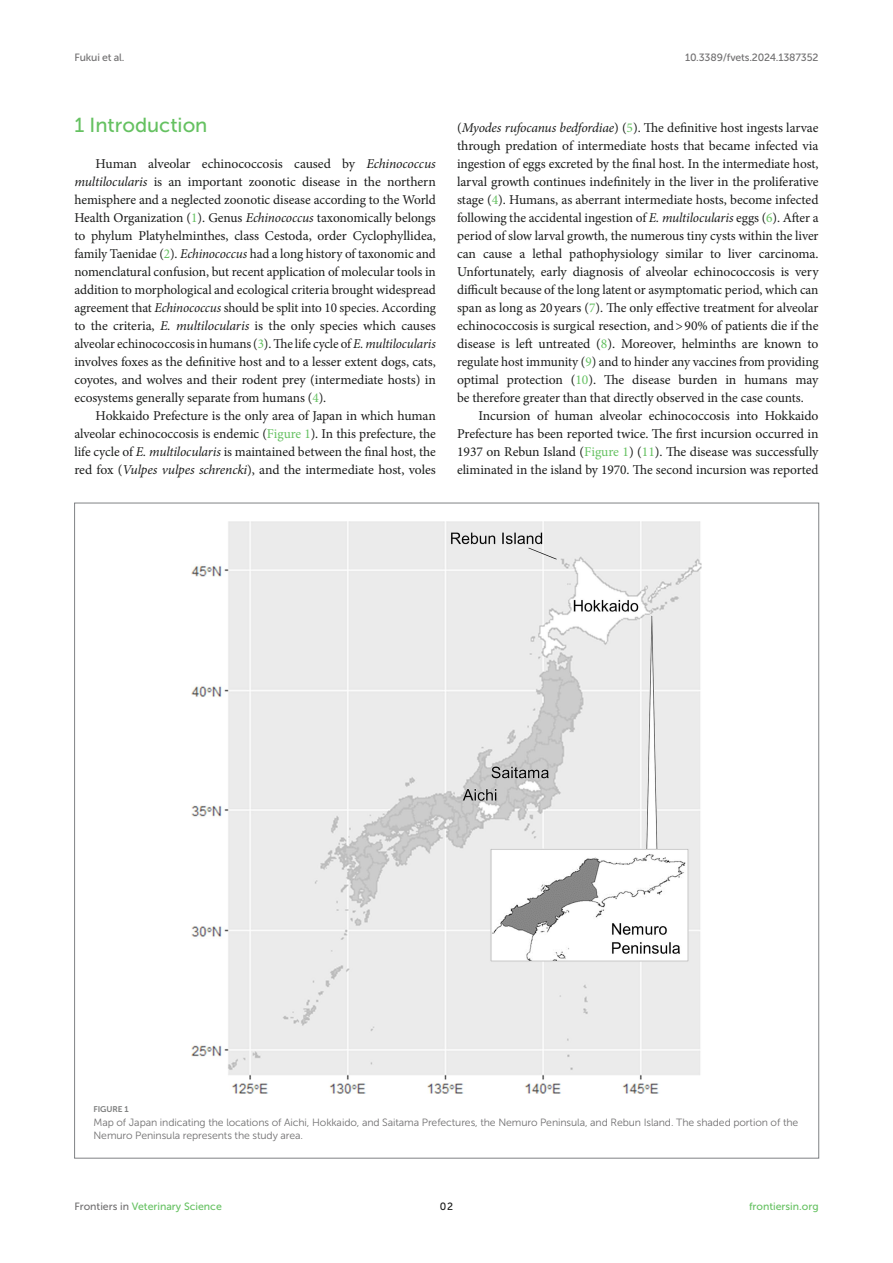
<style>
.page{position:relative;width:893px;height:1263px;background:#fff}
.page>*{position:absolute;margin:0;border:0;box-sizing:border-box;transform-origin:0 0}
.HEAD_1{font:20.25px "Museo Sans 500";color:#65c161}
.TEXT{font:13.5px/18px "Minion Pro";letter-spacing:-.005em;color:#1b1c1b;text-align:justify}
.TEXT_FLUSH{font:13.5px/18px "Minion Pro";letter-spacing:-.005em;color:#1b1c1b;text-align:justify}
.FIG_LEG{font:10.5px/13.5px "Museo Sans 300";letter-spacing:-.01em;color:#706f70}
.t1{font:10.5px "Museo Sans 500";color:#65c161}
.t2{font:10.5px "Museo Sans 500";letter-spacing:-.015em;color:#706f70}
.t3{font:10.5px "Museo Sans 500";color:#1b1c1b}
.FIG_HD{font:8.25px "Museo Sans 700";letter-spacing:-.01em;color:#7e7f7f}
.s1{font-style:italic}
.s2{color:#65c161}
.s3{color:#706f70}
</style>
<div class="page">
<img style="left:192px;top:522px;width:510px;height:571px">
<p class="t2" style="left:74px;top:51px;width:52px">Fukui et al.</p>
<p class="t2" style="left:685px;top:51px;width:135px">10.3389/fvets.2024.1387352</p>
<p class="HEAD_1" style="left:74px;top:114px;width:135px">1 Introduction</p>
<p class="TEXT_FLUSH" style="left:74px;top:155px;width:363px;text-indent:21px">Human alveolar echinococcosis caused by <span class="s1">Echinococcus multilocularis</span> is an important zoonotic disease in the northern hemisphere and a neglected zoonotic disease according to the World Health Organization (<span class="s2">1</span>). Genus <span class="s1">Echinococcus</span> taxonomically belongs to phylum Platyhelminthes, class Cestoda, order Cyclophyllidea, family Taenidae (<span class="s2">2</span>). <span class="s1">Echinococcus</span> had a long history of taxonomic and nomenclatural confusion, but recent application of molecular tools in addition to morphological and ecological criteria brought widespread agreement that <span class="s1">Echinococcus</span> should be split into 10 species. According to the criteria, <span class="s1">E. multilocularis</span> is the only species which causes alveolar echinococcosis in humans (<span class="s2">3</span>). The life cycle of <span class="s1">E. multilocularis </span>involves foxes as the definitive host and to a lesser extent dogs, cats, coyotes, and wolves and their rodent prey (intermediate hosts) in ecosystems generally separate from humans (<span class="s2">4</span>).</p>
<p class="TEXT" style="left:74px;top:407px;width:363px;text-indent:21px">Hokkaido Prefecture is the only area of Japan in which human alveolar echinococcosis is endemic (<span class="s2">Figure 1</span>). In this prefecture, the life cycle of <span class="s1">E. multilocularis</span> is maintained between the final host, the red fox (<span class="s1">Vulpes vulpes schrencki</span>), and the intermediate host, voles</p>
<p class="TEXT" style="left:457px;top:119px;width:363px">(<span class="s1">Myodes rufocanus bedfordiae</span>) (<span class="s2">5</span>). The definitive host ingests larvae through predation of intermediate hosts that became infected via ingestion of eggs excreted by the final host. In the intermediate host, larval growth continues indefinitely in the liver in the proliferative stage (<span class="s2">4</span>). Humans, as aberrant intermediate hosts, become infected following the accidental ingestion of <span class="s1">E. multilocularis</span> eggs (<span class="s2">6</span>). After a period of slow larval growth, the numerous tiny cysts within the liver can cause a lethal pathophysiology similar to liver carcinoma.<br>Unfortunately, early diagnosis of alveolar echinococcosis is very difficult because of the long latent or asymptomatic period, which can span as long as 20years (<span class="s2">7</span>). The only effective treatment for alveolar echinococcosis is surgical resection, and&gt;90% of patients die if the disease is left untreated (<span class="s2">8</span>). Moreover, helminths are known to regulate host immunity (<span class="s2">9</span>) and to hinder any vaccines from providing optimal protection (<span class="s2">10</span>). The disease burden in humans may be therefore greater than that directly observed in the case counts.</p>
<p class="TEXT" style="left:457px;top:407px;width:363px;text-indent:21px">Incursion of human alveolar echinococcosis into Hokkaido Prefecture has been reported twice. The first incursion occurred in 1937 on Rebun Island (<span class="s2">Figure 1</span>) (<span class="s2">11</span>). The disease was successfully eliminated in the island by 1970. The second incursion was reported</p>
<p class="FIG_HD" style="left:94px;top:1105px;width:37px">FIGURE 1</p>
<p class="FIG_LEG" style="left:94px;top:1115px;width:706px">Map of Japan indicating the locations of Aichi, Hokkaido, and Saitama Prefectures, the Nemuro Peninsula, and Rebun Island. The shaded portion of the<br>Nemuro Peninsula represents the study area.</p>
<p class="t1" style="left:74px;top:1200px;width:149px"><span class="s3">Frontiers in</span> Veterinary Science</p>
<p class="t3" style="left:440px;top:1200px;width:15px">02</p>
<p class="t1" style="left:749px;top:1200px;width:71px">frontiersin.org</p>
</div>
